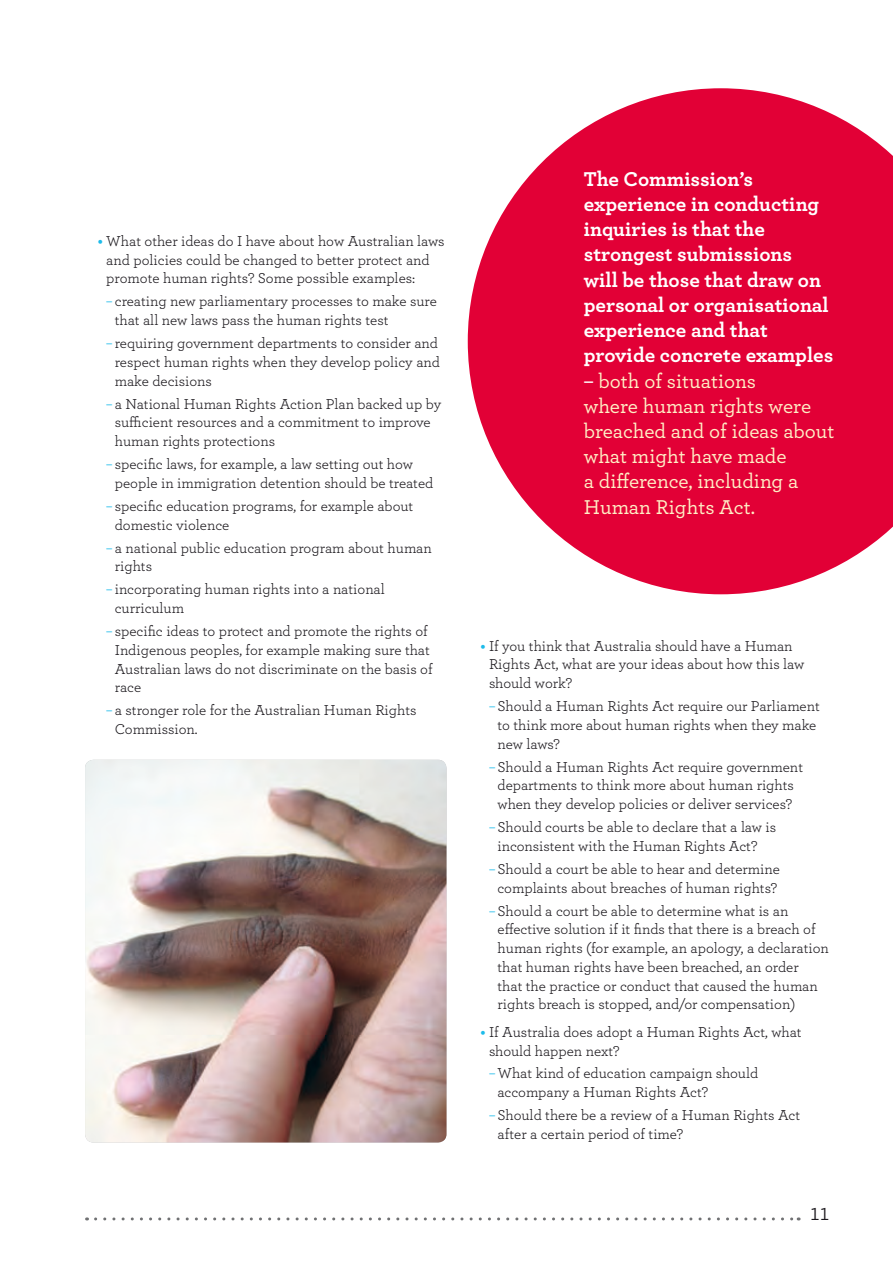
<style>
.page{position:relative;width:893px;height:1263px;background:#fff}
.page>*{position:absolute;margin:0;border:0;box-sizing:border-box;transform-origin:0 0}
.t1{font:24px "Archer";color:#1a171c}
.t2{font:700 21px/25.2px "Archer";color:#fff}
.t3{font:500 21px/25.2px "Archer";color:#ffefc5}
.t4{font:15px/18.8px "Archer";color:#1a171c}
.s1{font-weight:700;color:#1dbbea}
.s2{color:#1dbbea}
.s3{color:#fff}
</style>
<div class="page">
<svg style="left:468px;top:88px;width:425px;height:506px;fill:#e20036"></svg>
<img style="left:85px;top:760px;width:361px;height:382px">
<svg style="left:96px;top:1217px;width:703px;height:3px"></svg>
<p class="t4" style="left:106px;top:231px;width:340px;text-indent:-9px"><span class="s1">•</span> What other ideas do I have about how Australian laws and policies could be changed to better protect and promote human rights? Some possible examples:</p>
<p class="t4" style="left:115px;top:291px;width:324px;text-indent:-9px"><span class="s2">–</span> creating new parliamentary processes to make sure that all new laws pass the human rights test</p>
<p class="t4" style="left:115px;top:333px;width:327px;text-indent:-9px"><span class="s2">–</span> requiring government departments to consider and respect human rights when they develop policy and make decisions</p>
<p class="t4" style="left:115px;top:394px;width:328px;text-indent:-9px"><span class="s2">–</span> a National Human Rights Action Plan backed up by sufficient resources and a commitment to improve human rights protections</p>
<p class="t4" style="left:115px;top:454px;width:320px;text-indent:-9px"><span class="s2">–</span> specific laws, for example, a law setting out how people in immigration detention should be treated</p>
<p class="t4" style="left:115px;top:496px;width:300px;text-indent:-9px"><span class="s2">–</span> specific education programs, for example about domestic violence</p>
<p class="t4" style="left:115px;top:538px;width:319px;text-indent:-9px"><span class="s2">–</span> a national public education program about human rights</p>
<p class="t4" style="left:115px;top:579px;width:271px;text-indent:-9px"><span class="s2">–</span> incorporating human rights into a national curriculum</p>
<p class="t4" style="left:115px;top:621px;width:319px;text-indent:-9px"><span class="s2">–</span> specific ideas to protect and promote the rights of Indigenous peoples, for example making sure that Australian laws do not discriminate on the basis of race</p>
<p class="t4" style="left:115px;top:700px;width:303px;text-indent:-9px"><span class="s2">–</span> a stronger role for the Australian Human Rights<br>Commission.</p>
<h2 class="t2" style="left:584px;top:165px;width:251px">The Commission’s experience in conducting inquiries is that the strongest submissions<br>will be those that draw on personal or organisational experience and that provide concrete examples</h2>
<h2 class="t3" style="left:584px;top:367px;width:252px"><span class="s3">–</span> both of situations<br>where human rights were breached and of ideas about what might have made<br>a difference, including a<br>Human Rights Act.</h2>
<p class="t4" style="left:489px;top:636px;width:317px;text-indent:-9px"><span class="s1">•</span> If you think that Australia should have a Human<br>Rights Act, what are your ideas about how this law should work?</p>
<p class="t4" style="left:497px;top:696px;width:324px;text-indent:-9px"><span class="s2">–</span> Should a Human Rights Act require our Parliament to think more about human rights when they make new laws?</p>
<p class="t4" style="left:489px;top:757px;width:316px;text-align:center"><span class="s2">–</span> Should a Human Rights Act require government departments to think more about human rights when they develop policies or deliver services?</p>
<p class="t4" style="left:497px;top:817px;width:280px;text-indent:-9px"><span class="s2">–</span> Should courts be able to declare that a law is inconsistent with the Human Rights Act?</p>
<p class="t4" style="left:489px;top:859px;width:292px;text-align:center"><span class="s2">–</span> Should a court be able to hear and determine complaints about breaches of human rights?</p>
<p class="t4" style="left:497px;top:901px;width:333px;text-indent:-9px"><span class="s2">–</span> Should a court be able to determine what is an effective solution if it finds that there is a breach of human rights (for example, an apology, a declaration that human rights have been breached, an order<br>that the practice or conduct that caused the human rights breach is stopped, and/or compensation)</p>
<p class="t4" style="left:489px;top:1022px;width:314px;text-indent:-9px"><span class="s1">•</span> If Australia does adopt a Human Rights Act, what should happen next?</p>
<p class="t4" style="left:497px;top:1063px;width:262px;text-indent:-9px"><span class="s2">–</span>What kind of education campaign should accompany a Human Rights Act?</p>
<p class="t4" style="left:497px;top:1105px;width:304px;text-indent:-9px"><span class="s2">–</span> Should there be a review of a Human Rights Act after a certain period of time?</p>
<h1 class="t1" style="left:810px;top:1196px;width:21px">11</h1>
</div>
